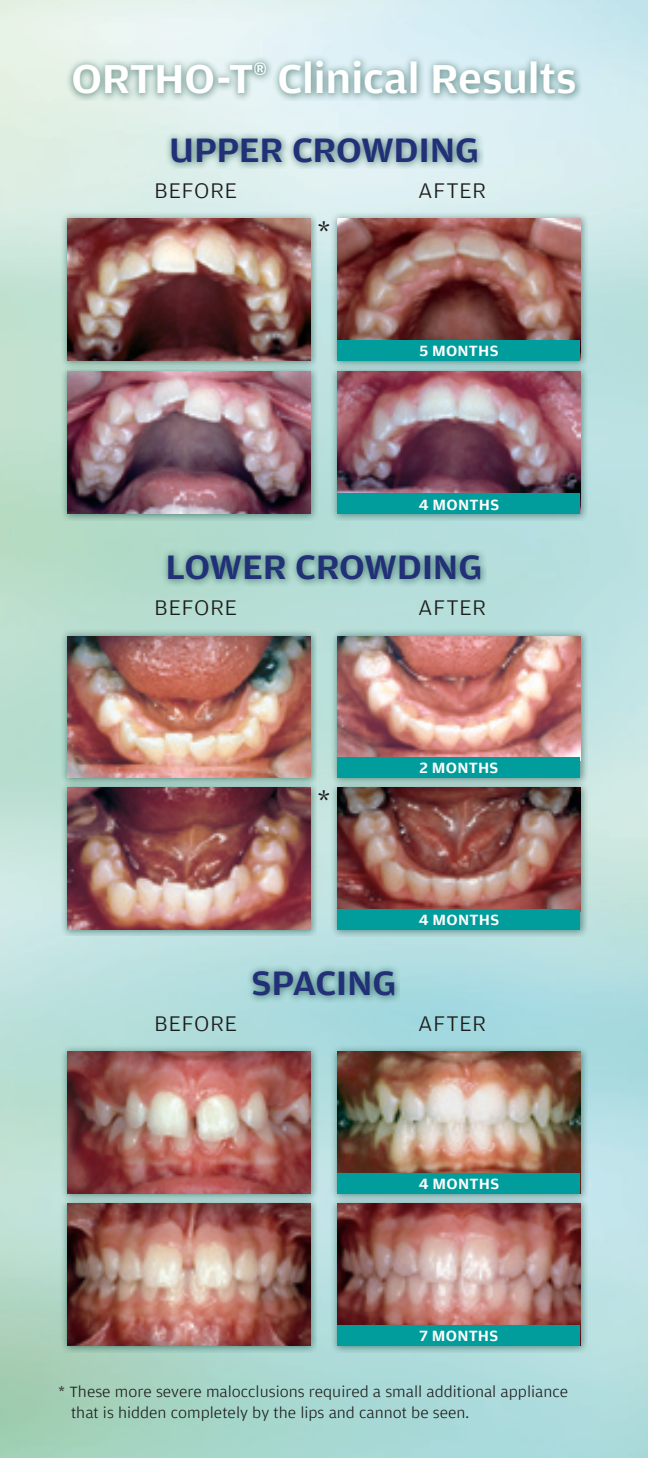
<style>
.page{position:relative;width:648px;height:1458px;background:#fff}
.page>*{position:absolute;margin:0;border:0;box-sizing:border-box;transform-origin:0 0}
.t1{font:500 42.75px "Amplitude Wide";letter-spacing:-.005em;color:#fff}
.t2{font:500 36px "Amplitude Wide";letter-spacing:-.015em;color:#223078}
.t3{font:300 31.5px "Amplitude Wide";color:#1c1c1a}
.t4{font:300 22.5px "Amplitude Wide";letter-spacing:.02em;color:#1c1c1a}
.t5{font:300 15.75px/20.2px "Amplitude Wide";color:#1c1c1a}
.t6{font:500 15.75px "Amplitude Wide";letter-spacing:.015em;color:#fff}
</style>
<div class="page">
<div style="left:63px;top:51px;width:519px;height:50px;background:#003e31;opacity:.5"></div>
<div style="left:162px;top:128px;width:321px;height:41px;background:#003e31;opacity:.5"></div>
<div style="left:58px;top:362px;width:260px;height:159px;background:#003e31;opacity:.5"></div>
<img style="left:68px;top:372px;width:242px;height:142px">
<div style="left:328px;top:362px;width:260px;height:159px;background:#003e31;opacity:.5"></div>
<img style="left:338px;top:372px;width:242px;height:121px">
<div style="left:338px;top:493px;width:242px;height:21px;background:#009d9c"></div>
<div style="left:58px;top:209px;width:259px;height:159px;background:#003e31;opacity:.5"></div>
<img style="left:68px;top:219px;width:242px;height:141px">
<div style="left:328px;top:209px;width:260px;height:159px;background:#003e31;opacity:.5"></div>
<img style="left:338px;top:219px;width:242px;height:121px">
<div style="left:338px;top:340px;width:242px;height:20px;background:#009d9c"></div>
<div style="left:58px;top:626px;width:259px;height:159px;background:#003e31;opacity:.5"></div>
<img style="left:68px;top:636px;width:242px;height:142px">
<div style="left:328px;top:626px;width:260px;height:159px;background:#003e31;opacity:.5"></div>
<img style="left:338px;top:636px;width:242px;height:122px">
<div style="left:338px;top:758px;width:242px;height:20px;background:#009d9c"></div>
<div style="left:58px;top:778px;width:259px;height:158px;background:#003e31;opacity:.5"></div>
<img style="left:68px;top:788px;width:242px;height:142px">
<div style="left:328px;top:778px;width:260px;height:159px;background:#003e31;opacity:.5"></div>
<img style="left:338px;top:788px;width:242px;height:121px">
<div style="left:338px;top:909px;width:242px;height:21px;background:#009d9c"></div>
<div style="left:159px;top:545px;width:328px;height:41px;background:#003e31;opacity:.5"></div>
<div style="left:58px;top:1042px;width:260px;height:159px;background:#003e31;opacity:.5"></div>
<img style="left:68px;top:1052px;width:242px;height:142px">
<div style="left:328px;top:1042px;width:260px;height:159px;background:#003e31;opacity:.5"></div>
<img style="left:338px;top:1052px;width:242px;height:121px">
<div style="left:338px;top:1173px;width:242px;height:21px;background:#009d9c"></div>
<div style="left:58px;top:1194px;width:259px;height:159px;background:#003e31;opacity:.5"></div>
<img style="left:68px;top:1204px;width:242px;height:142px">
<div style="left:328px;top:1194px;width:260px;height:159px;background:#003e31;opacity:.5"></div>
<img style="left:338px;top:1204px;width:242px;height:121px">
<div style="left:338px;top:1325px;width:242px;height:21px;background:#009d9c"></div>
<div style="left:243px;top:961px;width:157px;height:41px;background:#003e31;opacity:.5"></div>
<div style="left:0;top:0;width:7px;height:320px;background:#284320;opacity:.25"></div>
<p class="t1" style="left:71px;top:55px;width:507px">ortho-t<sup>®</sup> Clinical Results</p>
<p class="t2" style="left:169px;top:130px;width:312px">UPPER CROWDING</p>
<p class="t4" style="left:154px;top:178px;width:85px">BEFORE</p>
<p class="t4" style="left:418px;top:178px;width:70px">AFTER</p>
<p class="t3" style="left:317px;top:215px;width:15px">*</p>
<p class="t6" style="left:419px;top:342px;width:81px">5 MONTHS</p>
<p class="t6" style="left:419px;top:496px;width:82px">4 MONTHS</p>
<p class="t2" style="left:166px;top:547px;width:318px">LOWER CROWDIN G</p>
<p class="t4" style="left:154px;top:595px;width:85px">BEFORE</p>
<p class="t4" style="left:418px;top:595px;width:70px">AFTER</p>
<p class="t3" style="left:317px;top:784px;width:15px">*</p>
<p class="t6" style="left:420px;top:759px;width:80px">2 MONTHS</p>
<p class="t2" style="left:252px;top:963px;width:146px">SPACING</p>
<p class="t6" style="left:419px;top:911px;width:82px">4 MONTHS</p>
<p class="t4" style="left:154px;top:1011px;width:85px">BEFORE</p>
<p class="t4" style="left:418px;top:1011px;width:70px">AFTER</p>
<p class="t6" style="left:419px;top:1175px;width:82px">4 MONTHS</p>
<p class="t6" style="left:420px;top:1327px;width:80px">7 MONTHS</p>
<p class="t5" style="left:71px;top:1382px;width:499px;text-indent:-13px">* These more severe malocclusions required a small additional appliance that is hidden completely by the lips and cannot be seen.</p>
</div>
